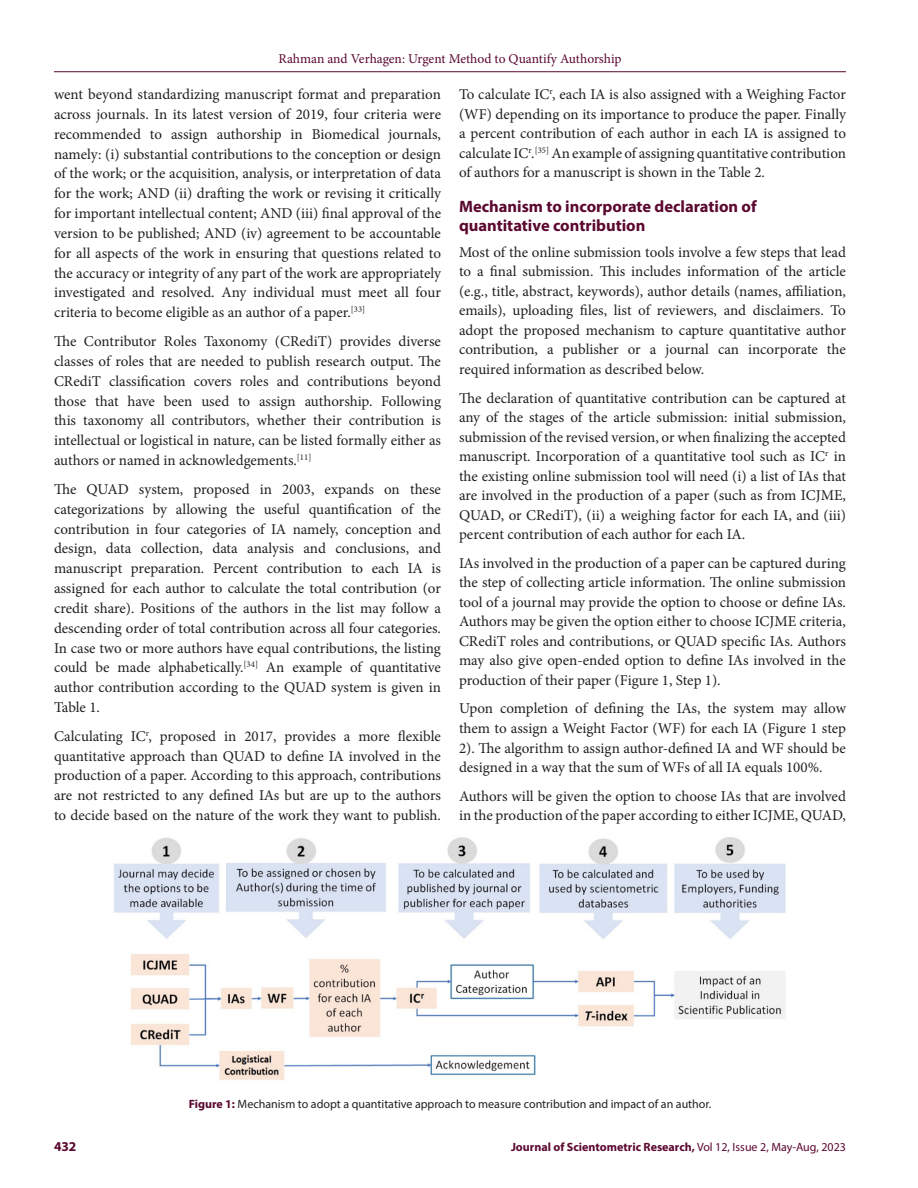
<style>
.page{position:relative;width:918px;height:1188px;background:#fff}
.page>*{position:absolute;margin:0;border:0;box-sizing:border-box;transform-origin:0 0}
.Heading_2{font:700 16.5px/19.5px "Myriad Pro";color:#5b0830}
.Body_text{font:15px/19.8px "Minion Pro";letter-spacing:-.005em;color:#231f20;text-align:justify}
.Body_text__FO{font:15px/19.8px "Minion Pro";color:#231f20;text-align:justify}
.t1{font:13.5px "Minion Pro";letter-spacing:-.005em;color:#5b0830}
.t2{font:700 13.5px "Myriad Pro";color:#5b0830}
.FIG_Caption{font:12px "Myriad Pro";color:#231f20}
.t3{font:700 12px "Myriad Pro";color:#5b0830}
.s1{font-weight:700;color:#5b0830}
.s2{font-weight:400}
</style>
<div class="page">
<hr style="left:54px;top:71px;width:792px;height:1px;background:#5b0830">
<img style="left:114px;top:837px;width:672px;height:243px">
<p class="t1" style="left:278px;top:50px;width:345px">Rahman and Verhagen: Urgent Method to Quantify Authorship</p>
<p class="Body_text__FO" style="left:54px;top:84px;width:389px">went beyond standardizing manuscript format and preparation across journals. In its latest version of 2019, four criteria were recommended to assign authorship in Biomedical journals, namely: (i) substantial contributions to the conception or design of the work; or the acquisition, analysis, or interpretation of data for the work; AND (ii) drafting the work or revising it critically for important intellectual content; AND (iii) final approval of the version to be published; AND (iv) agreement to be accountable for all aspects of the work in ensuring that questions related to the accuracy or integrity of any part of the work are appropriately investigated and resolved. Any individual must meet all four criteria to become eligible as an author of a paper.<sup>[33]</sup></p>
<p class="Body_text" style="left:54px;top:331px;width:389px">The Contributor Roles Taxonomy (CRediT) provides diverse classes of roles that are needed to publish research output. The CRediT classification covers roles and contributions beyond those that have been used to assign authorship. Following this taxonomy all contributors, whether their contribution is intellectual or logistical in nature, can be listed formally either as authors or named in acknowledgements.<sup>[11]</sup></p>
<p class="Body_text" style="left:54px;top:479px;width:389px">The QUAD system, proposed in 2003, expands on these categorizations by allowing the useful quantification of the contribution in four categories of IA namely, conception and design, data collection, data analysis and conclusions, and manuscript preparation. Percent contribution to each IA is assigned for each author to calculate the total contribution (or credit share). Positions of the authors in the list may follow a descending order of total contribution across all four categories.<br>In case two or more authors have equal contributions, the listing could be made alphabetically.<sup>[34]</sup> An example of quantitative author contribution according to the QUAD system is given in Table 1.</p>
<p class="Body_text" style="left:54px;top:726px;width:389px">Calculating IC<sup>r</sup>, proposed in 2017, provides a more flexible quantitative approach than QUAD to define IA involved in the production of a paper. According to this approach, contributions are not restricted to any defined IAs but are up to the authors to decide based on the nature of the work they want to publish.</p>
<p class="Body_text" style="left:459px;top:85px;width:389px">To calculate IC<sup>r</sup>, each IA is also assigned with a Weighing Factor (WF) depending on its importance to produce the paper. Finally a percent contribution of each author in each IA is assigned to calculate IC<sup>r</sup>.<sup>[35]</sup> An example of assigning quantitative contribution of authors for a manuscript is shown in the Table 2.</p>
<p class="Heading_2" style="left:459px;top:196px;width:299px">Mechanism to incorporate declaration of quantitative contribution</p>
<p class="Body_text__FO" style="left:459px;top:242px;width:389px">Most of the online submission tools involve a few steps that lead to a final submission. This includes information of the article (e.g., title, abstract, keywords), author details (names, affiliation, emails), uploading files, list of reviewers, and disclaimers. To adopt the proposed mechanism to capture quantitative author contribution, a publisher or a journal can incorporate the required information as described below.</p>
<p class="Body_text" style="left:459px;top:388px;width:389px">The declaration of quantitative contribution can be captured at any of the stages of the article submission: initial submission, submission of the revised version, or when finalizing the accepted manuscript. Incorporation of a quantitative tool such as IC<sup>r</sup> in the existing online submission tool will need (i) a list of IAs that are involved in the production of a paper (such as from ICJME, QUAD, or CRediT), (ii) a weighing factor for each IA, and (iii) percent contribution of each author for each IA.</p>
<p class="Body_text" style="left:459px;top:553px;width:389px">IAs involved in the production of a paper can be captured during the step of collecting article information. The online submission tool of a journal may provide the option to choose or define IAs.<br>Authors may be given the option either to choose ICJME criteria, CRediT roles and contributions, or QUAD specific IAs. Authors may also give open-ended option to define IAs involved in the production of their paper (Figure 1, Step 1).</p>
<p class="Body_text" style="left:459px;top:699px;width:389px">Upon completion of defining the IAs, the system may allow them to assign a Weight Factor (WF) for each IA (Figure 1 step 2). The algorithm to assign author-defined IA and WF should be designed in a way that the sum of WFs of all IA equals 100%.</p>
<p class="Body_text" style="left:459px;top:786px;width:388px">Authors will be given the option to choose IAs that are involved in the production of the paper according to either ICJME, QUAD,</p>
<p class="FIG_Caption" style="left:189px;top:1096px;width:524px"><span class="s1">Figure 1:</span> Mechanism to adopt a quantitative approach to measure contribution and impact of an author.</p>
<p class="t2" style="left:54px;top:1137px;width:24px">432</p>
<p class="t3" style="left:511px;top:1139px;width:336px">Journal of Scientometric Research, <span class="s2">Vol 12, Issue 2, May-Aug, 2023</span></p>
</div>
